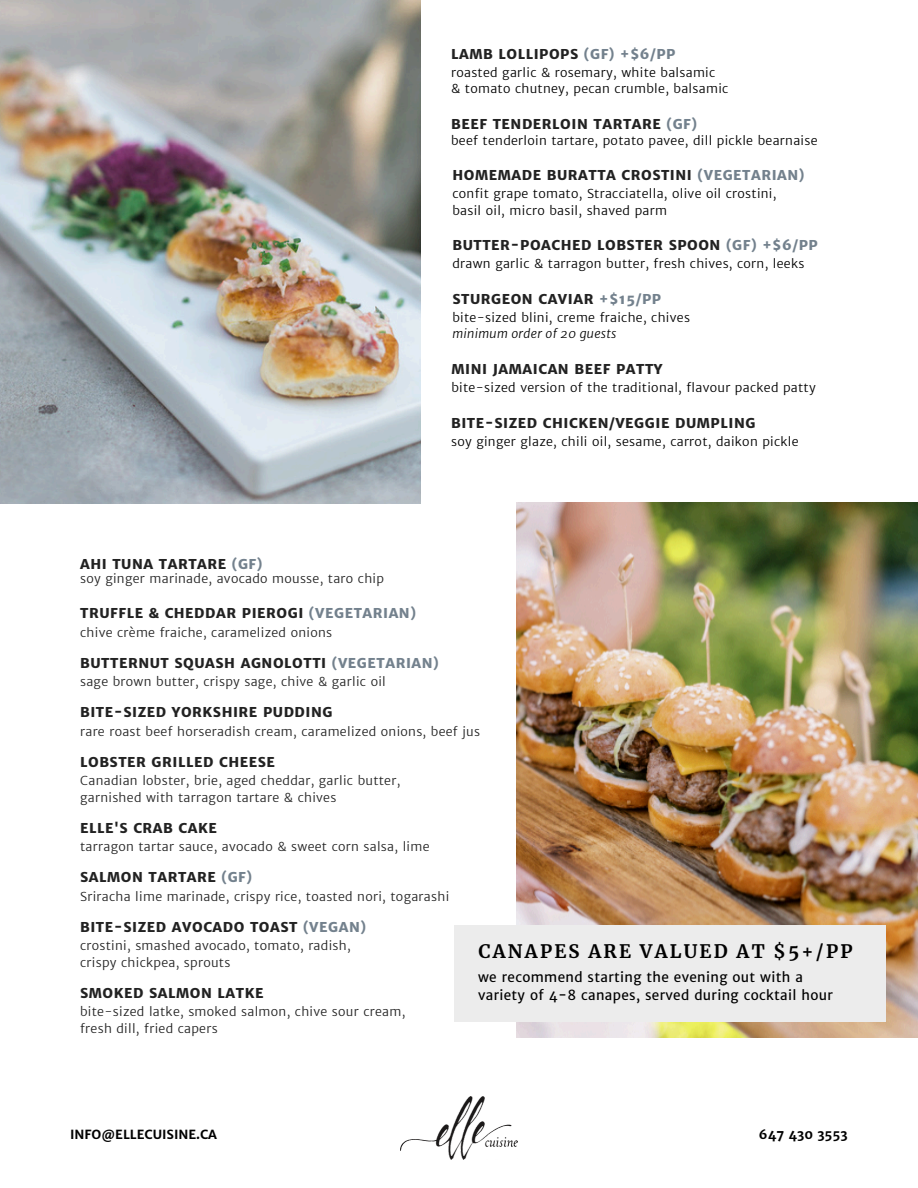
<style>
.page{position:relative;width:918px;height:1188px;background:#fff}
.page>*{position:absolute;margin:0;border:0;box-sizing:border-box;transform-origin:0 0}
.t1{font:700 18.45px "Merriweather";letter-spacing:.12em;color:#000}
.t2{font:800 13.65px "Merriweather Sans";letter-spacing:.04em;color:#222}
.t3{font:13.65px/18px "Merriweather Sans";letter-spacing:.025em;color:#000}
.t4{font:700 12.75px "Merriweather Sans";color:#000}
.t5{font:300 12.45px "Merriweather Sans";letter-spacing:.025em;color:#222}
.t6{font:300 12.45px "Merriweather Sans";letter-spacing:.025em;color:#000}
.t7{font:italic 300 12.45px "Merriweather Sans";letter-spacing:.025em;color:#000}
.s1{color:#73818d}
</style>
<div class="page">
<img style="left:400px;top:1096px;width:117px;height:63px">
<img style="left:0;top:0;width:421px;height:504px">
<img style="left:516px;top:503px;width:402px;height:534px">
<div style="left:455px;top:925px;width:431px;height:97px;background:#ececec"></div>
<h2 class="t2" style="left:451px;top:46px;width:226px">LAMB LOLLIPOPS <span class="s1">(GF) +$6/PP</span></h2>
<p class="t6" style="left:451px;top:64px;width:266px">roasted garlic &amp; rosemary, white balsamic</p>
<p class="t6" style="left:451px;top:81px;width:279px">&amp; tomato chutney, pecan crumble, balsamic</p>
<h2 class="t2" style="left:451px;top:115px;width:248px">BEEF TENDERLOIN TARTARE <span class="s1">(GF)</span></h2>
<p class="t6" style="left:451px;top:132px;width:368px">beef tenderloin tartare, potato pavee, dill pickle bearnaise</p>
<h2 class="t2" style="left:452px;top:167px;width:354px">HOMEMADE BURATTA CROSTINI <span class="s1">(VEGETARIAN)</span></h2>
<p class="t6" style="left:452px;top:186px;width:326px">confit grape tomato, Stracciatella, olive oil crostini,</p>
<p class="t6" style="left:452px;top:202px;width:216px">basil oil, micro basil, shaved parm</p>
<h2 class="t2" style="left:452px;top:237px;width:367px">BUTTER-POACHED LOBSTER SPOON <span class="s1">(GF) +$6/PP</span></h2>
<p class="t6" style="left:452px;top:256px;width:354px">drawn garlic &amp; tarragon butter, fresh chives, corn, leeks</p>
<h2 class="t2" style="left:452px;top:291px;width:210px">STURGEON CAVIAR <span class="s1">+$15/PP</span></h2>
<p class="t6" style="left:452px;top:310px;width:239px">bite-sized blini, creme fraiche, chives</p>
<p class="t7" style="left:452px;top:326px;width:166px">minimum order of 20 guests</p>
<h2 class="t2" style="left:451px;top:361px;width:213px">MINI JAMAICAN BEEF PATTY</h2>
<p class="t6" style="left:451px;top:380px;width:366px">bite-sized version of the traditional, flavour packed patty</p>
<p class="t2" style="left:451px;top:414px;width:306px">BITE-SIZED CHICKEN/VEGGIE DUMPLING</p>
<p class="t6" style="left:451px;top:434px;width:349px">soy ginger glaze, chili oil, sesame, carrot, daikon pickle</p>
<p class="t2" style="left:80px;top:555px;width:184px">AHI TUNA TARTARE <span class="s1">(GF)</span></p>
<h2 class="t5" style="left:80px;top:571px;width:305px">soy ginger marinade, avocado mousse, taro chip</h2>
<p class="t2" style="left:80px;top:605px;width:337px">TRUFFLE &amp; CHEDDAR PIEROGI <span class="s1">(VEGETARIAN)</span></p>
<p class="t5" style="left:80px;top:624px;width:254px">chive crème fraiche, caramelized onions</p>
<h2 class="t2" style="left:80px;top:654px;width:360px">BUTTERNUT SQUASH AGNOLOTTI <span class="s1">(VEGETARIAN)</span></h2>
<h1 class="t5" style="left:80px;top:674px;width:307px">sage brown butter, crispy sage, chive &amp; garlic oil</h1>
<h2 class="t2" style="left:80px;top:704px;width:254px">BITE-SIZED YORKSHIRE PUDDING</h2>
<p class="t5" style="left:80px;top:723px;width:401px">rare roast beef horseradish cream, caramelized onions, beef jus</p>
<p class="t2" style="left:80px;top:753px;width:196px">LOBSTER GRILLED CHEESE</p>
<p class="t5" style="left:80px;top:773px;width:322px">Canadian lobster, brie, aged cheddar, garlic butter,</p>
<h2 class="t5" style="left:80px;top:789px;width:258px">garnished with tarragon tartare &amp; chives</h2>
<h2 class="t2" style="left:80px;top:819px;width:138px">ELLE'S CRAB CAKE</h2>
<p class="t5" style="left:80px;top:839px;width:351px">tarragon tartar sauce, avocado &amp; sweet corn salsa, lime</p>
<h2 class="t2" style="left:80px;top:869px;width:174px">SALMON TARTARE <span class="s1">(GF)</span></h2>
<p class="t5" style="left:80px;top:889px;width:371px">Sriracha lime marinade, crispy rice, toasted nori, togarashi</p>
<h2 class="t2" style="left:80px;top:919px;width:287px">BITE-SIZED AVOCADO TOAST <span class="s1">(VEGAN)</span></h2>
<p class="t5" style="left:80px;top:938px;width:272px">crostini, smashed avocado, tomato, radish,</p>
<p class="t5" style="left:80px;top:955px;width:152px">crispy chickpea, sprouts</p>
<h2 class="t2" style="left:80px;top:985px;width:185px">SMOKED SALMON LATKE</h2>
<h2 class="t5" style="left:80px;top:1004px;width:327px">bite-sized latke, smoked salmon, chive sour cream,</h2>
<p class="t5" style="left:80px;top:1021px;width:139px">fresh dill, fried capers</p>
<p class="t1" style="left:479px;top:940px;width:376px">CANAPES ARE VALUED AT $5+/PP</p>
<p class="t3" style="left:478px;top:968px;width:356px">we recommend starting the evening out with a variety of 4-8 canapes, served during cocktail hour</p>
<p class="t4" style="left:70px;top:1127px;width:148px">INFO@ELLECUISINE.CA</p>
<h2 class="t4" style="left:759px;top:1127px;width:90px">647 430 3553</h2>
</div>
